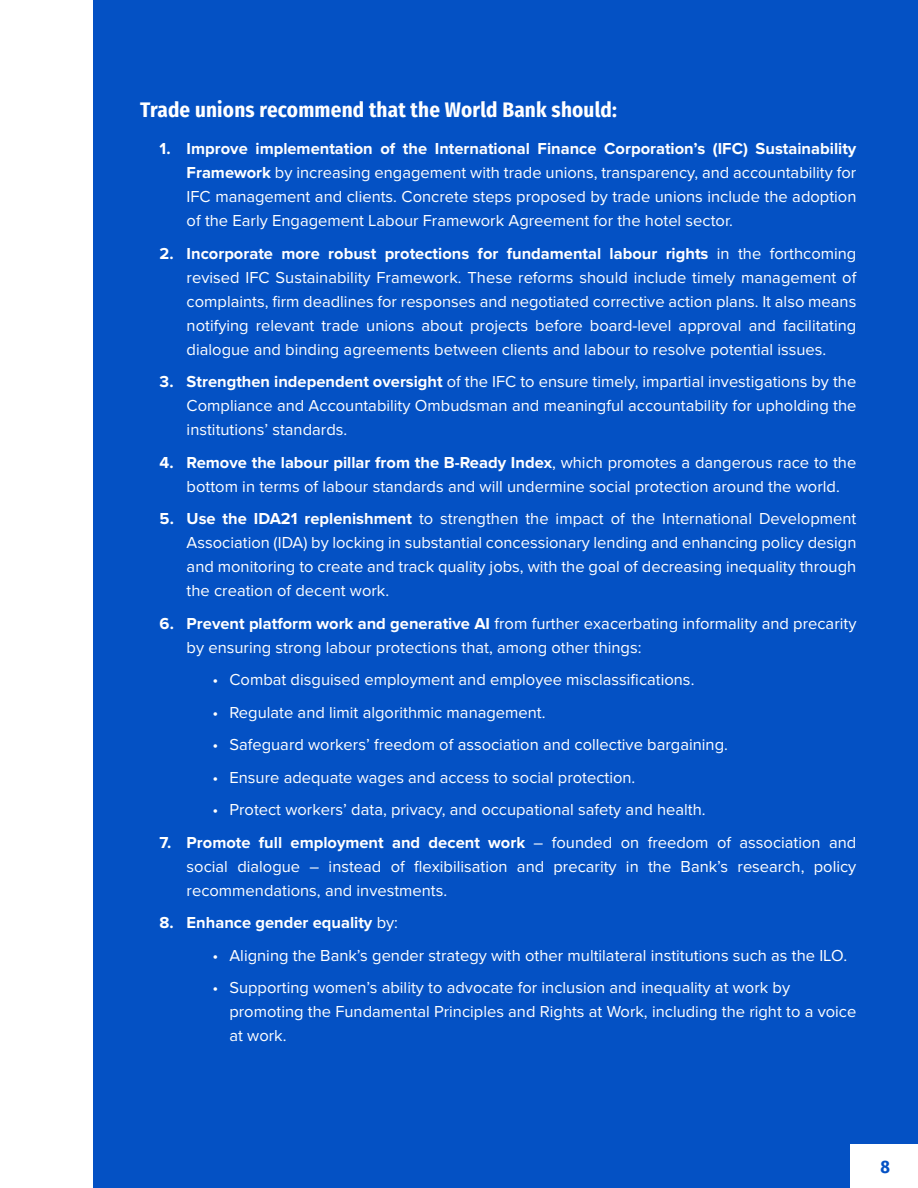
<style>
.page{position:relative;width:918px;height:1188px;background:#fff}
.page>*{position:absolute;margin:0;border:0;box-sizing:border-box;transform-origin:0 0}
.t1{font:700 21px "Fira Sans Condensed";letter-spacing:.01em;color:#fff}
.t2{font:700 18px "Fira Sans Condensed";color:#0451c4}
.t3{font:16.5px/24px "Proxima Nova";color:#fff;text-align:justify}
.t4{font:700 16.5px "Proxima Nova";color:#fff}
.s1{font-weight:700}
.s2{font-weight:400}
</style>
<div class="page">
<div style="left:94px;top:0;width:824px;height:1188px;background:#0451c4"></div>
<div style="left:850px;top:1145px;width:68px;height:43px;background:#fff"></div>
<p class="t1" style="left:140px;top:93px;width:478px">Trade unions recommend that the World Bank should:</p>
<p class="t3" style="left:187px;top:137px;width:671px;text-indent:-27px"><span class="s1">1. Improve implementation of the International Finance Corporation’s (IFC) Sustainability Framework</span> by increasing engagement with trade unions, transparency, and accountability for IFC management and clients. Concrete steps proposed by trade unions include the adoption of the Early Engagement Labour Framework Agreement for the hotel sector.</p>
<p class="t3" style="left:187px;top:241px;width:671px;text-indent:-27px"><span class="s1">2. Incorporate more robust protections for fundamental labour rights</span> in the forthcoming revised IFC Sustainability Framework. These reforms should include timely management of complaints, firm deadlines for responses and negotiated corrective action plans. It also means notifying relevant trade unions about projects before board-level approval and facilitating dialogue and binding agreements between clients and labour to resolve potential issues.</p>
<p class="t3" style="left:187px;top:370px;width:671px;text-indent:-27px"><span class="s1">3. Strengthen independent oversight</span> of the IFC to ensure timely, impartial investigations by the Compliance and Accountability Ombudsman and meaningful accountability for upholding the institutions’ standards.</p>
<p class="t3" style="left:187px;top:451px;width:671px;text-indent:-27px"><span class="s1">4. Remove the labour pillar from the B-Ready Index</span>, which promotes a dangerous race to the bottom in terms of labour standards and will undermine social protection around the world.</p>
<p class="t3" style="left:187px;top:507px;width:671px;text-indent:-27px"><span class="s1">5. Use the IDA21 replenishment</span> to strengthen the impact of the International Development Association (IDA) by locking in substantial concessionary lending and enhancing policy design and monitoring to create and track quality jobs, with the goal of decreasing inequality through the creation of decent work.</p>
<p class="t3" style="left:187px;top:612px;width:671px;text-indent:-27px"><span class="s1">6. Prevent platform work and generative AI</span> from further exacerbating informality and precarity by ensuring strong labour protections that, among other things:</p>
<p class="t3" style="left:212px;top:668px;width:484px">• Combat disguised employment and employee misclassifications.</p>
<p class="t3" style="left:212px;top:701px;width:335px">• Regulate and limit algorithmic management.</p>
<p class="t3" style="left:212px;top:733px;width:517px">• Safeguard workers’ freedom of association and collective bargaining.</p>
<p class="t3" style="left:212px;top:766px;width:425px">• Ensure adequate wages and access to social protection.</p>
<p class="t3" style="left:212px;top:798px;width:495px">• Protect workers’ data, privacy, and occupational safety and health.</p>
<p class="t3" style="left:187px;top:831px;width:671px;text-indent:-27px"><span class="s1">7. Promote full employment and decent work</span> – founded on freedom of association and social dialogue – instead of flexibilisation and precarity in the Bank’s research, policy recommendations, and investments.</p>
<p class="t4" style="left:160px;top:913px;width:240px">8. Enhance gender equality <span class="s2">by:</span></p>
<p class="t3" style="left:212px;top:944px;width:636px">• Aligning the Bank’s gender strategy with other multilateral institutions such as the ILO.</p>
<p class="t3" style="left:229px;top:976px;width:628px;text-align:left;text-indent:-17px">• Supporting women’s ability to advocate for inclusion and inequality at work by promoting the Fundamental Principles and Rights at Work, including the right to a voice at work.</p>
<p class="t2" style="left:881px;top:1152px;width:11px">8</p>
</div>
